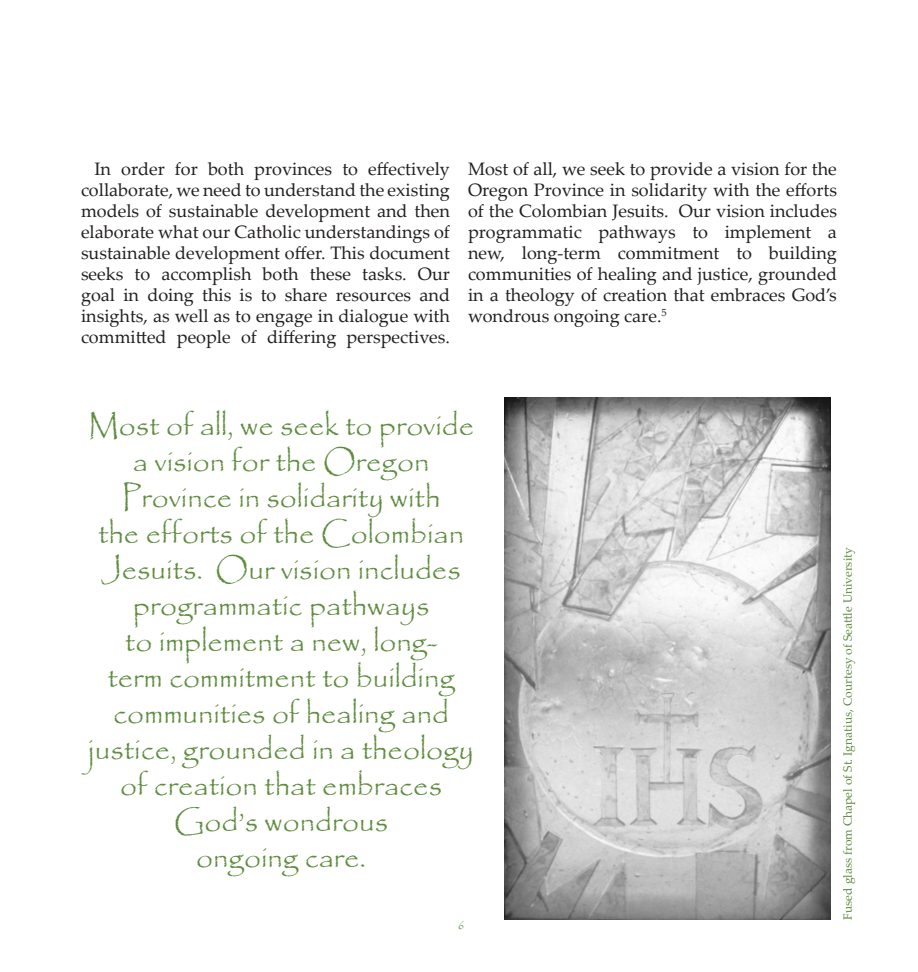
<style>
.page{position:relative;width:918px;height:972px;background:#fff}
.page>*{position:absolute;margin:0;border:0;box-sizing:border-box;transform-origin:0 0}
.Pull_Out_Quotes{font:30px/36px "Papyrus";color:#5e8d3e;text-align:center}
.Body_Text{font:18px/21px "Palatino Linotype";color:#231f20;text-align:justify}
.Pull_Out_Quotes-2{font:12px "Palatino Linotype";color:#5e8d3e}
</style>
<div class="page">
<img style="left:504px;top:398px;width:326px;height:521px">
<p class="Body_Text" style="left:81px;top:158px;width:371px;text-indent:14px">In order for both provinces to effectively collaborate, we need to understand the existing models of sustainable development and then elaborate what our Catholic understandings of sustainable development offer. This document seeks to accomplish both these tasks. Our goal in doing this is to share resources and insights, as well as to engage in dialogue with committed people of differing perspectives.</p>
<p class="Body_Text" style="left:468px;top:158px;width:371px">Most of all, we seek to provide a vision for the Oregon Province in solidarity with the efforts of the Colombian Jesuits. Our vision includes programmatic pathways to implement a new, long-term commitment to building communities of healing and justice, grounded in a theology of creation that embraces God’s wondrous ongoing care.<sup>5</sup></p>
<p class="Pull_Out_Quotes" style="left:88px;top:406px;width:388px">Most of all, we seek to provide a vision for the Oregon<br>Province in solidarity with<br>the efforts of the Colombian<br>Jesuits. Our vision includes programmatic pathways<br>to implement a new, long-<br>term commitment to building communities of healing and justice, grounded in a theology of creation that embraces<br>God’s wondrous<br>ongoing care.</p>
<p class="Pull_Out_Quotes-2" style="left:839px;top:920px;width:374px;rotate:-90deg">Fused glass from Chapel of St. Ignatius, Courtesy of Seattle University</p>
</div>
